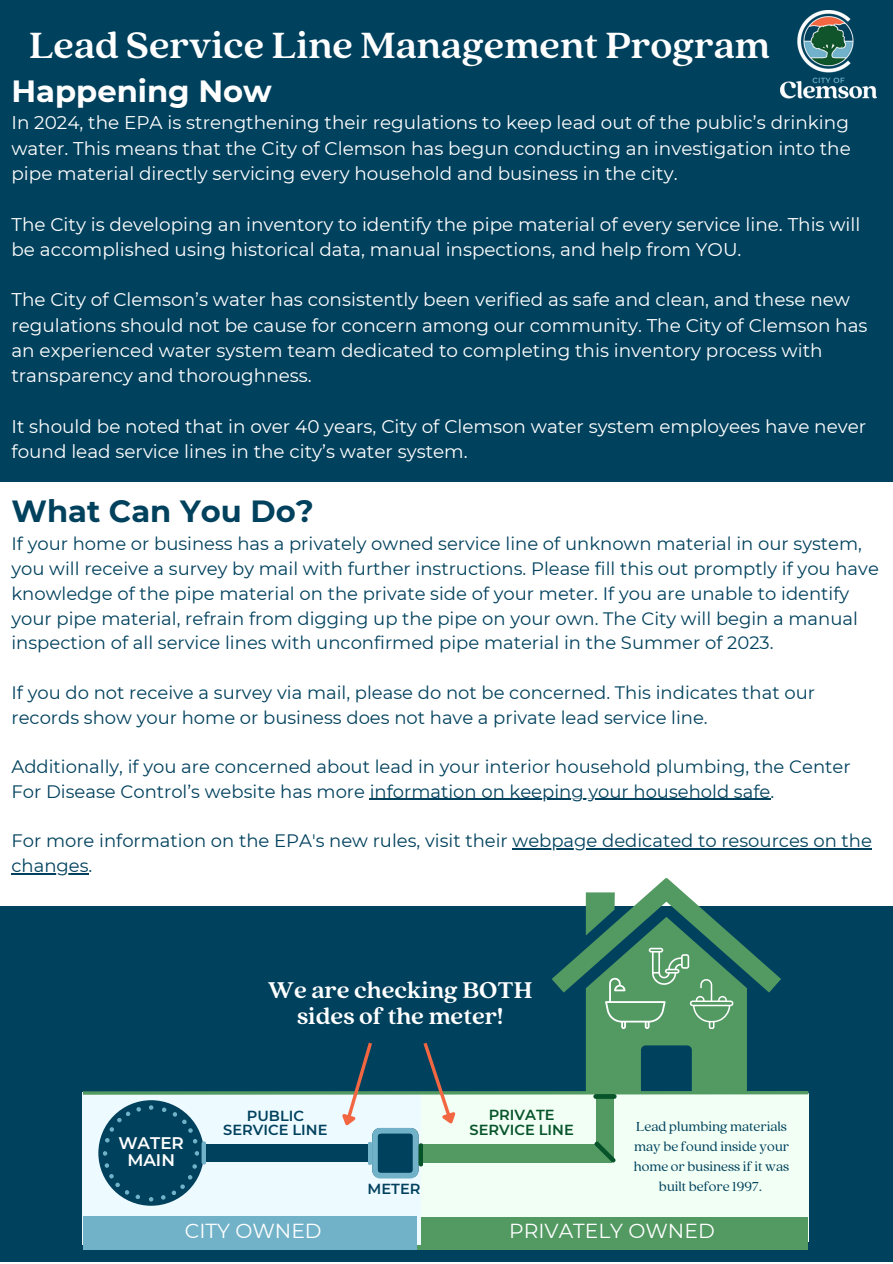
<style>
.page{position:relative;width:893px;height:1264px;background:#fff}
.page>*{position:absolute;margin:0;border:0;box-sizing:border-box;transform-origin:0 0}
.t1{font:700 40.5px "Quincy CF";color:#fff}
.t2{font:700 30.6px "Montserrat";color:#00415d}
.t3{font:700 30.6px "Montserrat";color:#fff}
.t4{font:700 25.35px/26.1px "Quincy CF";color:#fff;text-align:center}
.t5{font:20.25px "Montserrat";color:#fff}
.t6{font:18.45px/25.2px "Montserrat";color:#fff}
.t7{font:18px/24.8px "Montserrat";color:#00415d}
.t8{font:600 16.8px/16.8px "Montserrat";color:#fff;text-align:center}
.t9{font:14.55px/20.1px "Quincy CF";color:#00415d;text-align:center}
.t10{font:600 14.55px/14.5px "Montserrat";color:#00415d;text-align:center}
.t11{font:600 14.55px/14.5px "Montserrat";color:#07542b;text-align:center}
</style>
<div class="page">
<div style="left:0;top:0;width:892px;height:481px;background:#00415d"></div>
<div style="left:0;top:906px;width:892px;height:355px;background:#00415d"></div>
<hr style="left:370px;top:799px;width:135px;height:1px;background:#00415d">
<hr style="left:505px;top:799px;width:265px;height:1px;background:#00415d">
<hr style="left:512px;top:848px;width:359px;height:1px;background:#00415d">
<hr style="left:11px;top:873px;width:78px;height:1px;background:#00415d">
<div style="left:419px;top:1092px;width:389px;height:149px;background:#f1fff4"></div>
<div style="left:416px;top:1216px;width:391px;height:33px;background:#529962"></div>
<div style="left:83px;top:1092px;width:338px;height:152px;background:#edfaff"></div>
<div style="left:419px;top:1144px;width:192px;height:17px;background:#529962"></div>
<div style="left:596px;top:1084px;width:17px;height:77px;background:#529962"></div>
<svg style="left:594px;top:1141px;width:21px;height:21px"></svg>
<svg style="left:83px;top:1091px;width:725px;height:3px"></svg>
<svg style="left:551px;top:878px;width:230px;height:220px"></svg>
<div style="left:83px;top:1216px;width:333px;height:33px;background:#71b2c9"></div>
<div style="left:98px;top:1100px;width:106px;height:105px;background:#00415d;border-radius:50%"></div>
<div style="left:197px;top:1144px;width:173px;height:17px;background:#00415d"></div>
<svg style="left:334px;top:1042px;width:128px;height:136px"></svg>
<svg style="left:149px;top:1105px;width:4px;height:4px"></svg>
<svg style="left:162px;top:1107px;width:4px;height:5px"></svg>
<svg style="left:173px;top:1112px;width:20px;height:20px"></svg>
<svg style="left:192px;top:1138px;width:14px;height:30px"></svg>
<svg style="left:149px;top:1197px;width:4px;height:4px"></svg>
<svg style="left:172px;top:1175px;width:20px;height:20px"></svg>
<svg style="left:161px;top:1195px;width:4px;height:4px"></svg>
<svg style="left:135px;top:1194px;width:5px;height:5px"></svg>
<svg style="left:103px;top:1151px;width:4px;height:4px"></svg>
<svg style="left:109px;top:1174px;width:20px;height:20px"></svg>
<svg style="left:105px;top:1163px;width:4px;height:4px"></svg>
<svg style="left:105px;top:1138px;width:5px;height:4px"></svg>
<svg style="left:110px;top:1111px;width:20px;height:20px"></svg>
<svg style="left:136px;top:1107px;width:5px;height:4px"></svg>
<img style="left:780px;top:11px;width:96px;height:88px">
<h1 class="t1" style="left:29px;top:19px;width:742px">Lead Service Line Management Program</h1>
<h2 class="t3" style="left:11px;top:72px;width:262px">Happening Now</h2>
<p class="t6" style="left:11px;top:110px;width:840px;text-align:justify">In 2024, the EPA is strengthening their regulations to keep lead out of the public’s drinking water. This means that the City of Clemson has begun conducting an investigation into the pipe material directly servicing every household and business in the city.</p>
<p class="t6" style="left:11px;top:211px;width:850px">The City is developing an inventory to identify the pipe material of every service line. This will be accomplished using historical data, manual inspections, and help from YOU.</p>
<p class="t6" style="left:11px;top:287px;width:857px">The City of Clemson’s water has consistently been verified as safe and clean, and these new regulations should not be cause for concern among our community. The City of Clemson has an experienced water system team dedicated to completing this inventory process with transparency and thoroughness.</p>
<p class="t6" style="left:11px;top:413px;width:856px">It should be noted that in over 40 years, City of Clemson water system employees have never found lead service lines in the city’s water system.</p>
<h2 class="t2" style="left:11px;top:492px;width:304px">What Can You Do?</h2>
<p class="t7" style="left:11px;top:531px;width:868px">If your home or business has a privately owned service line of unknown material in our system, you will receive a survey by mail with further instructions. Please fill this out promptly if you have knowledge of the pipe material on the private side of your meter. If you are unable to identify your pipe material, refrain from digging up the pipe on your own. The City will begin a manual inspection of all service lines with unconfirmed pipe material in the Summer of 2023.</p>
<p class="t7" style="left:11px;top:680px;width:805px">If you do not receive a survey via mail, please do not be concerned. This indicates that our records show your home or business does not have a private lead service line.</p>
<p class="t7" style="left:11px;top:754px;width:840px">Additionally, if you are concerned about lead in your interior household plumbing, the Center<br>For Disease Control’s website has more information on keeping your household safe.</p>
<p class="t7" style="left:11px;top:828px;width:861px">For more information on the EPA's new rules, visit their webpage dedicated to resources on the changes.</p>
<p class="t8" style="left:118px;top:1134px;width:67px">WATER<br>MAIN</p>
<h3 class="t4" style="left:268px;top:975px;width:266px">We are checking BOTH sides of the meter!</h3>
<p class="t10" style="left:223px;top:1108px;width:106px">PUBLIC<br>SERVICE LINE</p>
<p class="t10" style="left:367px;top:1181px;width:54px">METER</p>
<p class="t11" style="left:469px;top:1107px;width:106px">PRIVATE<br>SERVICE LINE</p>
<p class="t9" style="left:634px;top:1115px;width:157px">Lead plumbing materials may be found inside your home or business if it was built before 1997.</p>
<p class="t5" style="left:185px;top:1218px;width:138px">CITY OWNED</p>
<p class="t5" style="left:509px;top:1218px;width:207px">PRIVATELY OWNED</p>
</div>
